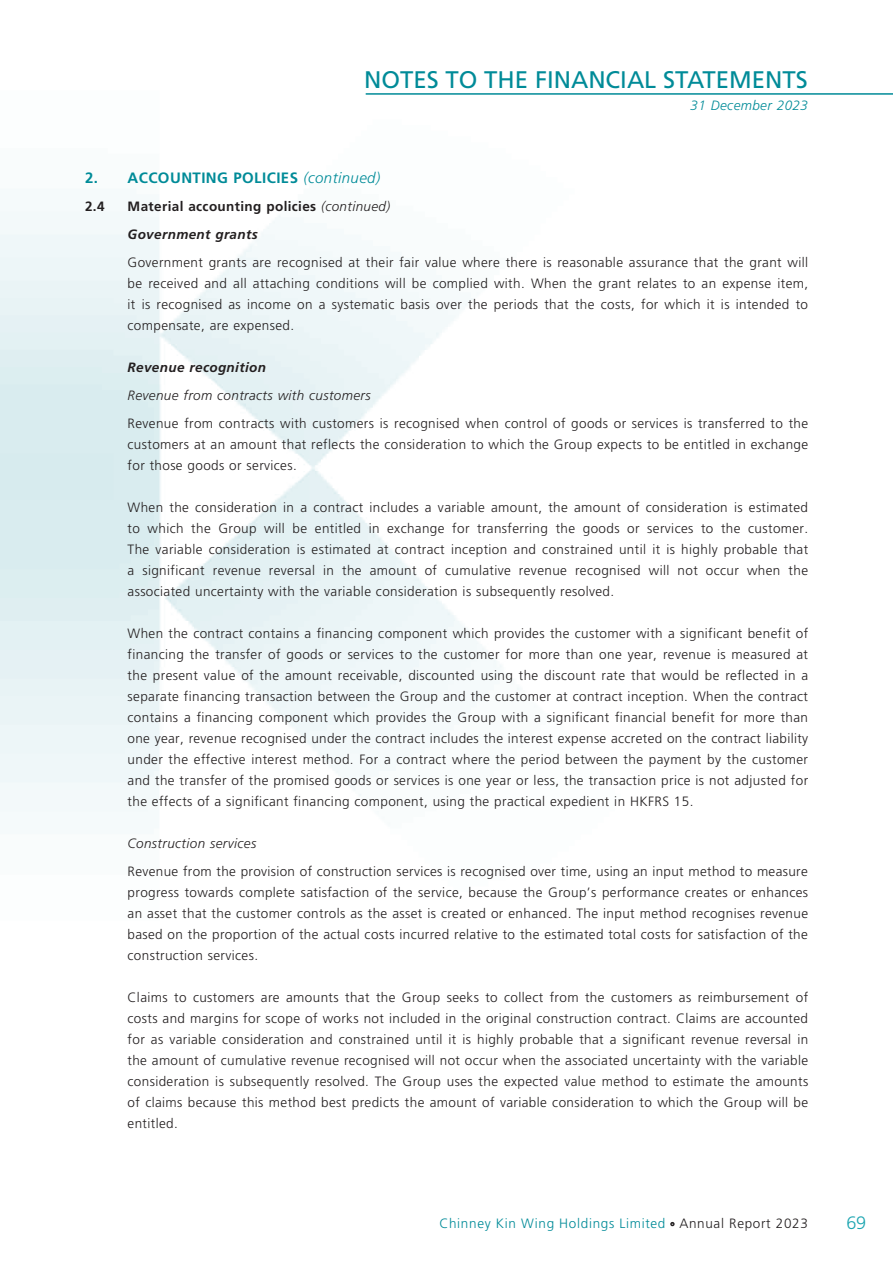
<style>
.page{position:relative;width:893px;height:1263px;background:#fff}
.page>*{position:absolute;margin:0;border:0;box-sizing:border-box;transform-origin:0 0}
.t1{font:24px "Frutiger LT Std";color:#008b98}
.t2{font:300 18px "Frutiger LT Std";color:#1ca5b1}
.t3{font:700 15px "Frutiger LT Std";letter-spacing:.03em;color:#008b98}
.t4{font:300 13.5px/21px "Frutiger LT Std";letter-spacing:.03em;color:#231f20;text-align:justify}
.t5{font:700 13.5px/28px "Frutiger LT Std";letter-spacing:.03em;color:#231f20}
.t6{font:italic 300 13.5px "Frutiger LT Std";letter-spacing:.03em;color:#231f20}
.t7{font:300 13.5px "Frutiger LT Std";letter-spacing:.05em;color:#008b98}
.t8{font:italic 700 13.5px "Frutiger LT Std";letter-spacing:.03em;color:#231f20}
.t9{font:italic 300 13.5px "Frutiger LT Std";letter-spacing:.03em;color:#008b98}
.s1{font-weight:300;font-style:italic}
.s2{font-style:italic}
.s3{color:#231f20}
</style>
<div class="page">
<svg style="left:670px;top:1222px;width:5px;height:4px"></svg>
<hr style="left:366px;top:93px;width:527px;height:2px;background:#008b98">
<h1 class="t1" style="left:364px;top:66px;width:445px">NOTES TO THE FINANCIAL STATEMENTS</h1>
<p class="t9" style="left:690px;top:98px;width:119px">31 December 2023</p>
<p class="t3" style="left:85px;top:169px;width:297px">2. ACCOUNTING POLICIES <span class="s1">(continued)</span></p>
<p class="t5" style="left:85px;top:192px;width:21px">2.4</p>
<p class="t5" style="left:128px;top:192px;width:264px">Material accounting policies <span class="s1">(continued)<br></span><span class="s2">Government grants</span></p>
<p class="t4" style="left:128px;top:252px;width:682px">Government grants are recognised at their fair value where there is reasonable assurance that the grant will be received and all attaching conditions will be complied with. When the grant relates to an expense item, it is recognised as income on a systematic basis over the periods that the costs, for which it is intended to compensate, are expensed.</p>
<p class="t8" style="left:128px;top:359px;width:140px">Revenue recognition</p>
<p class="t6" style="left:128px;top:387px;width:245px">Revenue from contracts with customers</p>
<p class="t4" style="left:128px;top:413px;width:682px">Revenue from contracts with customers is recognised when control of goods or services is transferred to the customers at an amount that reflects the consideration to which the Group expects to be entitled in exchange for those goods or services.</p>
<p class="t4" style="left:128px;top:497px;width:682px">When the consideration in a contract includes a variable amount, the amount of consideration is estimated to which the Group will be entitled in exchange for transferring the goods or services to the customer.<br>The variable consideration is estimated at contract inception and constrained until it is highly probable that a significant revenue reversal in the amount of cumulative revenue recognised will not occur when the associated uncertainty with the variable consideration is subsequently resolved.</p>
<p class="t4" style="left:128px;top:623px;width:682px">When the contract contains a financing component which provides the customer with a significant benefit of financing the transfer of goods or services to the customer for more than one year, revenue is measured at the present value of the amount receivable, discounted using the discount rate that would be reflected in a separate financing transaction between the Group and the customer at contract inception. When the contract contains a financing component which provides the Group with a significant financial benefit for more than one year, revenue recognised under the contract includes the interest expense accreted on the contract liability under the effective interest method. For a contract where the period between the payment by the customer and the transfer of the promised goods or services is one year or less, the transaction price is not adjusted for the effects of a significant financing component, using the practical expedient in HKFRS 15.</p>
<p class="t6" style="left:128px;top:836px;width:130px">Construction services</p>
<p class="t4" style="left:128px;top:861px;width:682px">Revenue from the provision of construction services is recognised over time, using an input method to measure progress towards complete satisfaction of the service, because the Group’s performance creates or enhances an asset that the customer controls as the asset is created or enhanced. The input method recognises revenue based on the proportion of the actual costs incurred relative to the estimated total costs for satisfaction of the construction services.</p>
<p class="t4" style="left:128px;top:987px;width:682px">Claims to customers are amounts that the Group seeks to collect from the customers as reimbursement of costs and margins for scope of works not included in the original construction contract. Claims are accounted for as variable consideration and constrained until it is highly probable that a significant revenue reversal in the amount of cumulative revenue recognised will not occur when the associated uncertainty with the variable consideration is subsequently resolved. The Group uses the expected value method to estimate the amounts of claims because this method best predicts the amount of variable consideration to which the Group will be entitled.</p>
<p class="t7" style="left:439px;top:1216px;width:370px">Chinney Kin Wing Holdings Limited <span class="s3">· Annual Report 2023</span></p>
<h2 class="t2" style="left:847px;top:1212px;width:21px">69</h2>
</div>
